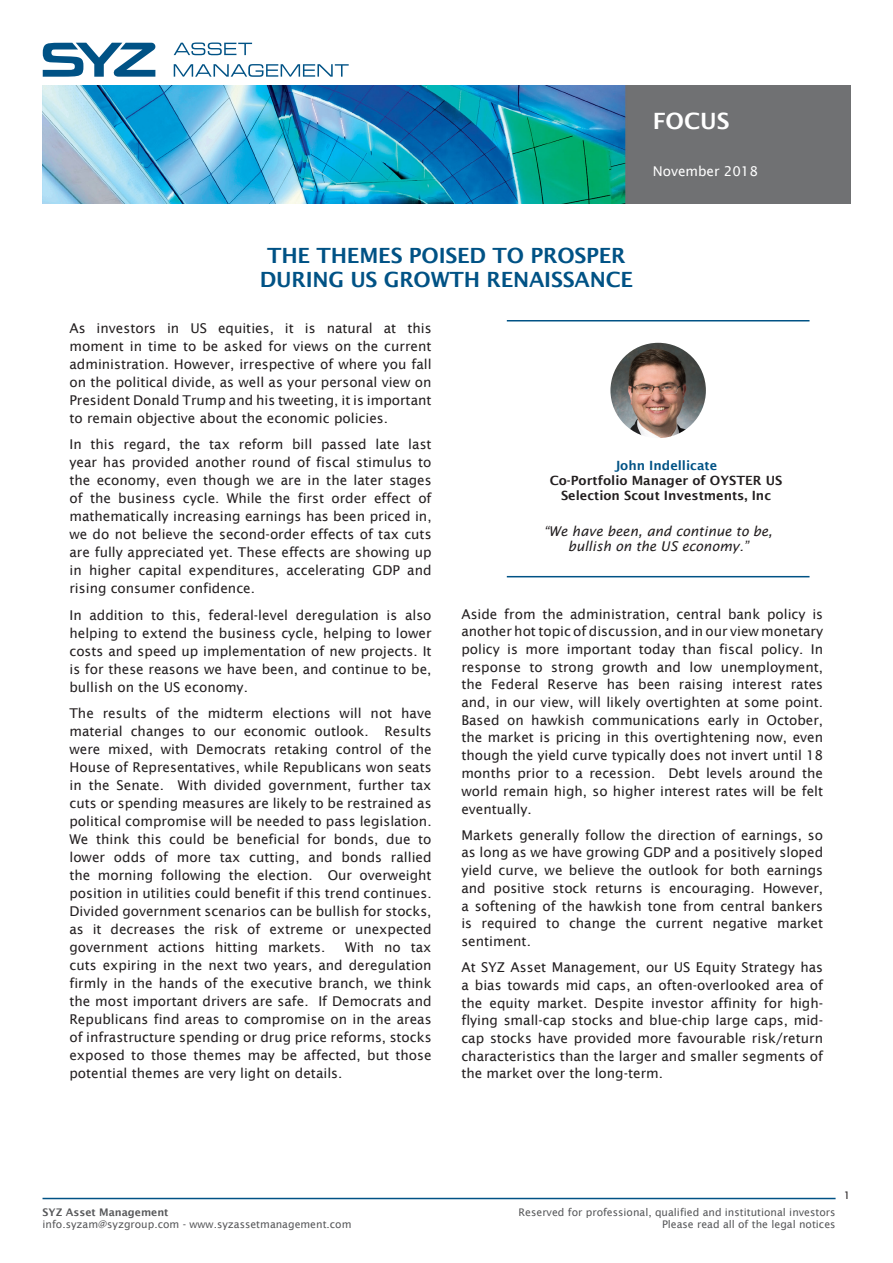
<style>
.page{position:relative;width:893px;height:1263px;background:#fff}
.page>*{position:absolute;margin:0;border:0;box-sizing:border-box;transform-origin:0 0}
.t1{font:600 22.5px "Lucida Sans";color:#fff}
.TItre_PRINCIPAL{font:600 21px/24px "Lucida Sans";letter-spacing:-.01em;color:#005285;text-align:center}
.Texte_courant{font:13.5px/18px "Lucida Sans";color:#231f20;text-align:justify}
.Texte_courant-2{font:italic 13.5px/15px "Lucida Sans";color:#231f20;text-align:center}
.t2{font:13.5px "Lucida Sans";color:#fff}
.t3{font:600 12.75px/15.3px "Lucida Sans";color:#231f20;text-align:center}
.t4{font:600 12.75px "Lucida Sans";color:#005285}
.t5{font:10.5px/12px "Lucida Sans";color:#57585a;text-align:right}
.t6{font:600 10.5px "Lucida Sans";color:#57585a}
.t7{font:10.5px "Lucida Sans";color:#231f20}
</style>
<div class="page">
<img style="left:43px;top:86px;width:807px;height:117px">
<svg style="left:174px;top:43px;width:78px;height:12px"></svg>
<svg style="left:174px;top:64px;width:175px;height:13px"></svg>
<svg style="left:43px;top:43px;width:113px;height:34px"></svg>
<hr style="left:43px;top:1198px;width:793px;height:1px;background:#005285">
<hr style="left:507px;top:320px;width:302px;height:1px;background:#005285">
<img style="left:610px;top:343px;width:96px;height:95px;border-radius:48px">
<hr style="left:507px;top:576px;width:302px;height:1px;background:#005285">
<h1 class="t1" style="left:653px;top:108px;width:78px">FOCUS</h1>
<p class="t2" style="left:653px;top:163px;width:107px">November 2018</p>
<p class="TItre_PRINCIPAL" style="left:260px;top:243px;width:375px">THE THEMES POISED TO PROSPER<br>DURING US GROWTH RENAISSANCE</p>
<p class="Texte_courant" style="left:69px;top:319px;width:364px">As investors in US equities, it is natural at this moment in time to be asked for views on the current administration. However, irrespective of where you fall on the political divide, as well as your personal view on President Donald Trump and his tweeting, it is important to remain objective about the economic policies.</p>
<p class="Texte_courant" style="left:69px;top:435px;width:364px">In this regard, the tax reform bill passed late last year has provided another round of fiscal stimulus to the economy, even though we are in the later stages of the business cycle. While the first order effect of mathematically increasing earnings has been priced in, we do not believe the second-order effects of tax cuts are fully appreciated yet. These effects are showing up in higher capital expenditures, accelerating GDP and rising consumer confidence.</p>
<p class="Texte_courant" style="left:69px;top:606px;width:364px">In addition to this, federal-level deregulation is also helping to extend the business cycle, helping to lower costs and speed up implementation of new projects. It is for these reasons we have been, and continue to be, bullish on the US economy.</p>
<p class="Texte_courant" style="left:69px;top:704px;width:364px">The results of the midterm elections will not have material changes to our economic outlook. Results were mixed, with Democrats retaking control of the House of Representatives, while Republicans won seats in the Senate. With divided government, further tax cuts or spending measures are likely to be restrained as political compromise will be needed to pass legislation.<br>We think this could be beneficial for bonds, due to lower odds of more tax cutting, and bonds rallied the morning following the election. Our overweight position in utilities could benefit if this trend continues.<br>Divided government scenarios can be bullish for stocks, as it decreases the risk of extreme or unexpected government actions hitting markets.</p>
<p class="t4" style="left:615px;top:458px;width:104px">John Indellicate</p>
<p class="t3" style="left:550px;top:473px;width:234px">Co-Portfolio Manager of OYSTER US<br>Selection Scout Investments, Inc</p>
<p class="Texte_courant-2" style="left:544px;top:524px;width:230px">“We have been, and continue to be, bullish on the US economy.”</p>
<p class="Texte_courant" style="left:461px;top:605px;width:363px">Aside from the administration, central bank policy is another hot topic of discussion, and in our view monetary policy is more important today than fiscal policy. In response to strong growth and low unemployment, the Federal Reserve has been raising interest rates and, in our view, will likely overtighten at some point.<br>Based on hawkish communications early in October, the market is pricing in this overtightening now, even though the yield curve typically does not invert until 18 months prior to a recession. Debt levels around the world remain high, so higher interest rates will be felt eventually.</p>
<p class="Texte_courant" style="left:461px;top:826px;width:363px">Markets generally follow the direction of earnings, so as long as we have growing GDP and a positively sloped yield curve, we believe the outlook for both earnings and positive stock returns is encouraging. However, a softening of the hawkish tone from central bankers is required to change the current negative market sentiment.</p>
<p class="Texte_courant" style="left:461px;top:958px;width:363px">At SYZ Asset Management, our US Equity Strategy has a bias towards mid caps, an often-overlooked area of the equity market. Despite investor affinity for high&shy;flying small-cap stocks and blue-chip large caps, mid&shy;cap stocks have provided more favourable risk/return characteristics than the larger and smaller segments of the market over the long-term.</p>
<p class="Texte_courant" style="left:69px;top:938px;width:364px;text-indent:276px">With no tax cuts expiring in the next two years, and deregulation firmly in the hands of the executive branch, we think the most important drivers are safe. If Democrats and Republicans find areas to compromise on in the areas of infrastructure spending or drug price reforms, stocks exposed to those themes may be affected, but those potential themes are very light on details.</p>
<p class="t6" style="left:43px;top:1206px;width:128px">SYZ Asset Management</p>
<p class="t5" style="left:43px;top:1218px;width:311px">info.syzam@syzgroup.com - www.syzassetmanagement.com</p>
<p class="t5" style="left:519px;top:1206px;width:318px">Reserved for professional, qualified and institutional investors<br>Please read all of the legal notices</p>
<p class="t7" style="left:844px;top:1189px;width:8px">1</p>
</div>
